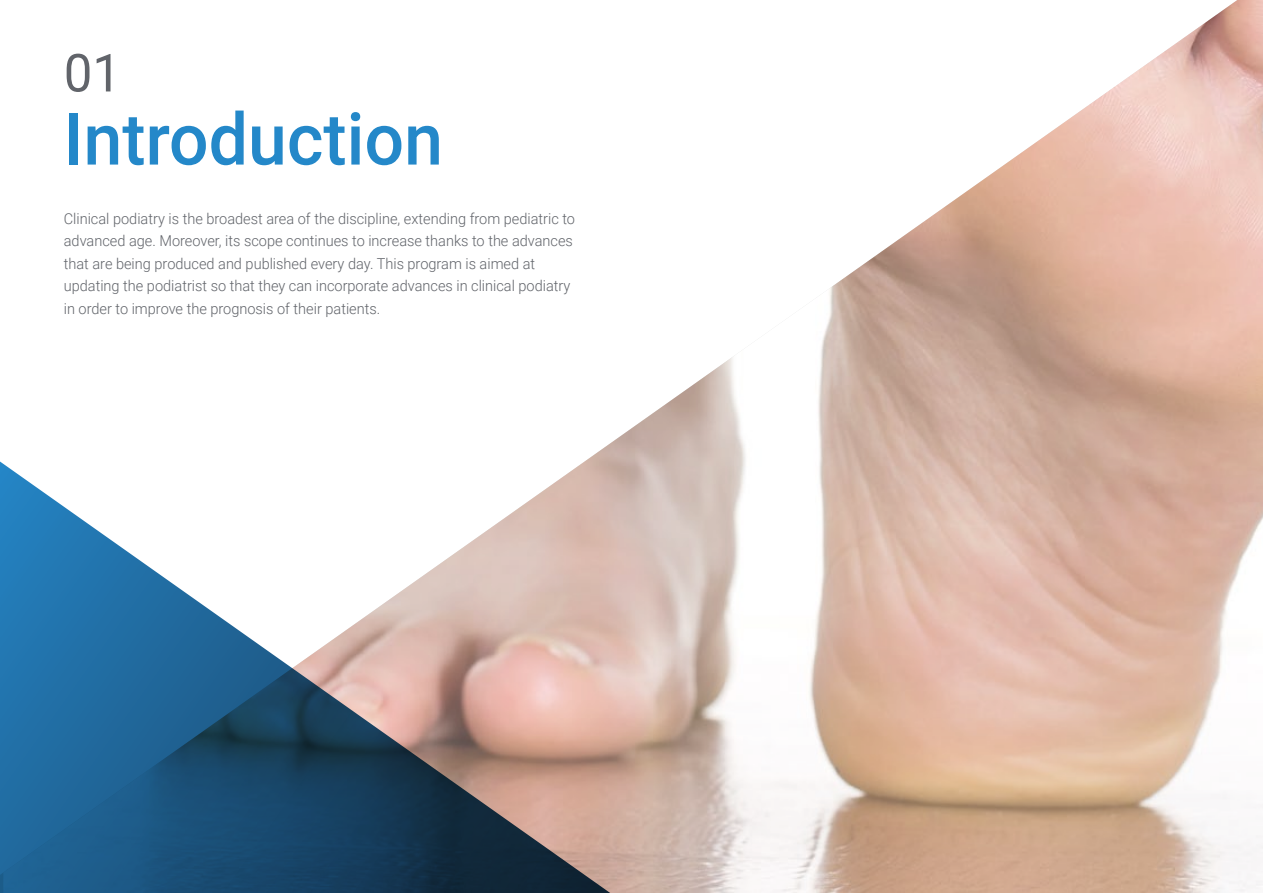
<style>
.page{position:relative;width:1263px;height:893px;background:#fff}
.page>*{position:absolute;margin:0;border:0;box-sizing:border-box;transform-origin:0 0}
.t1{font:500 72px "Roboto";color:#2488c9}
.t2{font:52.5px "Roboto";color:#61646a}
.t3{font:300 15px/22.5px "Roboto";color:#61646a}
</style>
<div class="page">
<img style="left:607px;top:0;width:656px;height:893px">
<svg style="left:0;top:446px;width:640px;height:447px"></svg>
<h2 class="t2" style="left:64px;top:36px;width:59px">01</h2>
<h1 class="t1" style="left:64px;top:89px;width:381px">Introduction</h1>
<p class="t3" style="left:64px;top:207px;width:513px">Clinical podiatry is the broadest area of the discipline, extending from pediatric to advanced age. Moreover, its scope continues to increase thanks to the advances that are being produced and published every day. This program is aimed at updating the podiatrist so that they can incorporate advances in clinical podiatry in order to improve the prognosis of their patients.</p>
</div>
